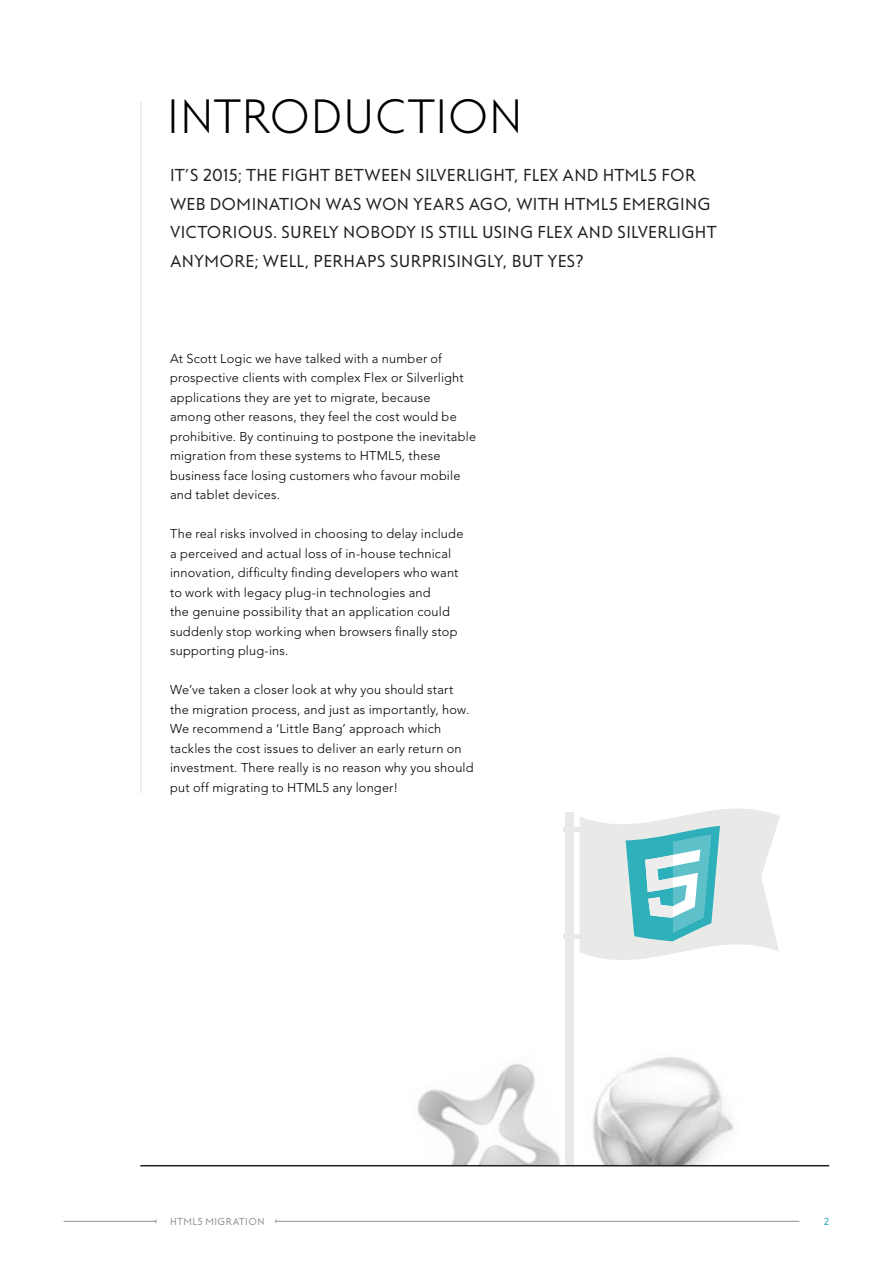
<style>
.page{position:relative;width:893px;height:1263px;background:#fff}
.page>*{position:absolute;margin:0;border:0;box-sizing:border-box;transform-origin:0 0}
.t1{font:48px "Steagal Li";letter-spacing:.005em;color:#000}
.t2{font:17.25px/28.5px "Steagal Re";letter-spacing:.02em;color:#231f20}
.t3{font:300 12.75px/19.5px "Avenir LT Std";letter-spacing:.015em;color:#000}
.t4{font:10.2px "Steagal Re";letter-spacing:.045em;color:#948f90}
.t5{font:10.2px "Steagal Re";color:#2bafba}
</style>
<div class="page">
<img style="left:417px;top:1063px;width:143px;height:102px">
<svg style="left:580px;top:808px;width:200px;height:152px"></svg>
<div style="left:565px;top:812px;width:9px;height:353px;background:#e9eae8"></div>
<hr style="left:563px;top:827px;width:21px;height:4px;background:#e9eae8">
<div style="left:563px;top:934px;width:21px;height:5px;background:#e9eae8"></div>
<img style="left:592px;top:1057px;width:142px;height:108px">
<hr style="left:64px;top:1221px;width:92px;height:1px;background:#948f90">
<hr style="left:276px;top:1221px;width:523px;height:1px;background:#948f90">
<hr style="left:140px;top:102px;width:2px;height:691px;background:#e9eae8">
<hr style="left:140px;top:1165px;width:689px;height:1px;background:#231f20">
<h1 class="t1" style="left:167px;top:90px;width:358px">INTRODUCTION</h1>
<h2 class="t2" style="left:170px;top:161px;width:548px">IT’S 2015; THE FIGHT BETWEEN SILVERLIGHT, FLEX AND HTML5 FOR WEB DOMINATION WAS WON YEARS AGO, WITH HTML5 EMERGING VICTORIOUS. SURELY NOBODY IS STILL USING FLEX AND SILVERLIGHT ANYMORE; WELL, PERHAPS SURPRISINGLY, BUT YES?</h2>
<p class="t3" style="left:170px;top:349px;width:308px">At Scott Logic we have talked with a number of prospective clients with complex Flex or Silverlight applications they are yet to migrate, because<br>among other reasons, they feel the cost would be prohibitive. By continuing to postpone the inevitable migration from these systems to HTML5, these business face losing customers who favour mobile and tablet devices.</p>
<p class="t3" style="left:170px;top:524px;width:295px">The real risks involved in choosing to delay include a perceived and actual loss of in-house technical innovation, difficulty finding developers who want to work with legacy plug-in technologies and<br>the genuine possibility that an application could suddenly stop working when browsers finally stop supporting plug-ins.</p>
<p class="t3" style="left:170px;top:680px;width:305px">We’ve taken a closer look at why you should start the migration process, and just as importantly, how.<br>We recommend a ‘Little Bang’ approach which tackles the cost issues to deliver an early return on investment. There really is no reason why you should put off migrating to HTML5 any longer!</p>
<p class="t4" style="left:170px;top:1216px;width:96px">HTML5 MIGRATION</p>
<p class="t5" style="left:824px;top:1216px;width:7px">2</p>
</div>
